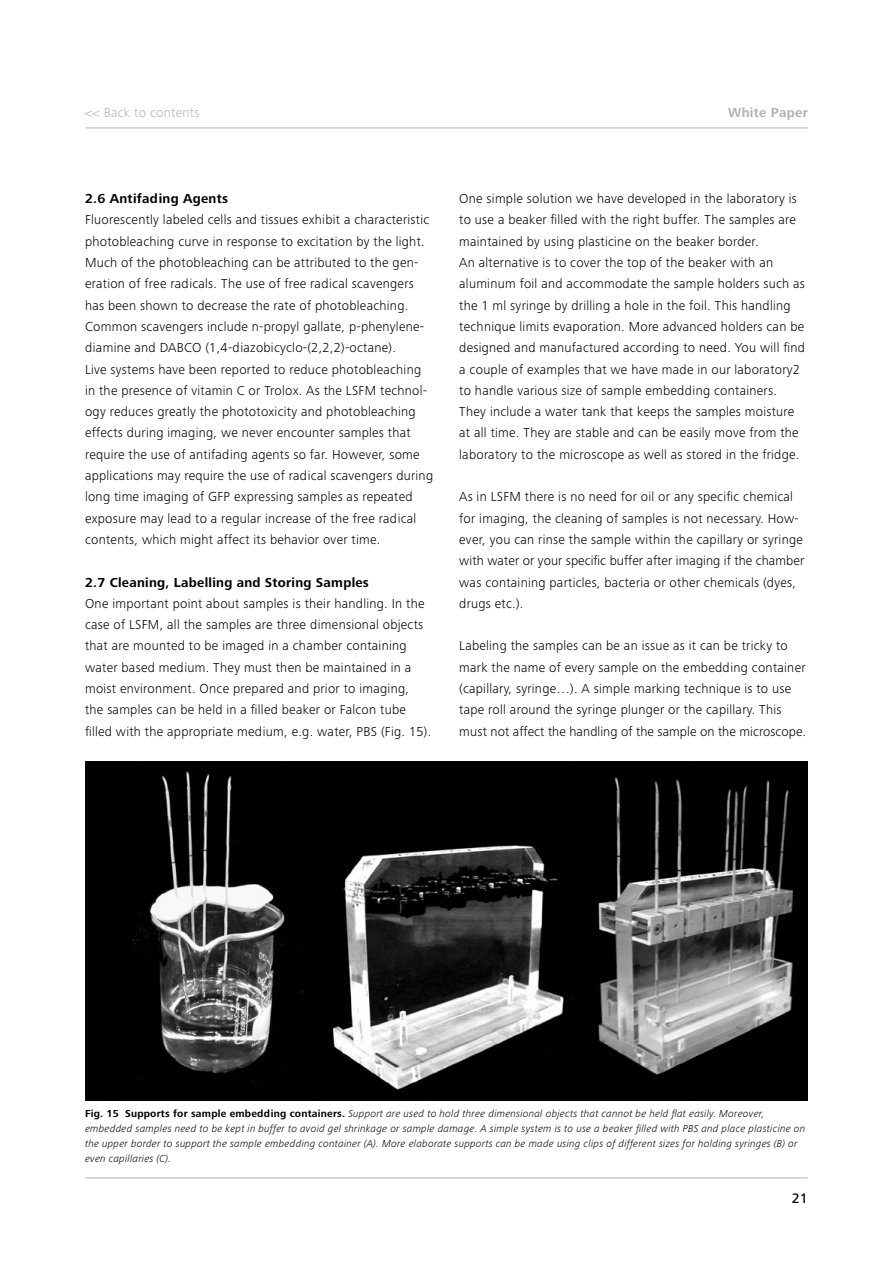
<style>
.page{position:relative;width:893px;height:1263px;background:#fff}
.page>*{position:absolute;margin:0;border:0;box-sizing:border-box;transform-origin:0 0}
.t1{font:500 14.25px "Zeiss Frutiger Next Pro";color:#000}
.copy_9_lt{font:300 13.5px/21.3px "Zeiss Frutiger Next Pro";letter-spacing:.02em;color:#000}
.copy_9_bd{font:700 13.5px "Zeiss Frutiger Next Pro";letter-spacing:.02em;color:#000}
.t2{font:300 13.5px "Zeiss Frutiger Next Pro";letter-spacing:.02em;color:#b1b3b4}
.t3{font:700 13.5px "Zeiss Frutiger Next Pro";letter-spacing:.02em;color:#b1b3b4}
.caption_7_lt_it{font:italic 300 10.5px/15px "Zeiss Frutiger Next Pro";letter-spacing:.02em;color:#000}
.s1{font-weight:700;font-style:normal}
</style>
<div class="page">
<hr style="left:85px;top:128px;width:723px;height:1px;background:#b1b3b4">
<hr style="left:85px;top:1177px;width:723px;height:1px;background:#b1b3b4">
<img style="left:86px;top:761px;width:721px;height:340px">
<p class="t2" style="left:85px;top:105px;width:116px">&lt;&lt; Back to contents</p>
<p class="t3" style="left:728px;top:105px;width:81px">White Paper</p>
<p class="copy_9_bd" style="left:85px;top:191px;width:145px">2.6 Antifading Agents</p>
<p class="copy_9_lt" style="left:85px;top:209px;width:350px">Fluorescently labeled cells and tissues exhibit a characteristic photobleaching curve in response to excitation by the light.<br>Much of the photobleaching can be attributed to the gen&shy;eration of free radicals. The use of free radical scavengers has been shown to decrease the rate of photobleaching.<br>Common scavengers include n-propyl gallate, p-phenylene&shy;diamine and DABCO (1,4-diazobicyclo-(2,2,2)-octane).<br>Live systems have been reported to reduce photobleaching in the presence of vitamin C or Trolox. As the LSFM technol&shy;ogy reduces greatly the phototoxicity and photobleaching effects during imaging, we never encounter samples that require the use of antifading agents so far. However, some applications may require the use of radical scavengers during long time imaging of GFP expressing samples as repeated exposure may lead to a regular increase of the free radical contents, which might affect its behavior over time.</p>
<p class="copy_9_bd" style="left:85px;top:574px;width:285px">2.7 Cleaning, Labelling and Storing Samples</p>
<p class="copy_9_lt" style="left:85px;top:593px;width:348px">One important point about samples is their handling. In the case of LSFM, all the samples are three dimensional objects that are mounted to be imaged in a chamber containing water based medium. They must then be maintained in a moist environment. Once prepared and prior to imaging,<br>the samples can be held in a filled beaker or Falcon tube filled with the appropriate medium, e.g. water, PBS (Fig. 15).</p>
<p class="copy_9_lt" style="left:459px;top:188px;width:347px">One simple solution we have developed in the laboratory is to use a beaker filled with the right buffer. The samples are maintained by using plasticine on the beaker border.<br>An alternative is to cover the top of the beaker with an aluminum foil and accommodate the sample holders such as the 1 ml syringe by drilling a hole in the foil. This handling technique limits evaporation. More advanced holders can be designed and manufactured according to need. You will find a couple of examples that we have made in our laboratory2 to handle various size of sample embedding containers.<br>They include a water tank that keeps the samples moisture at all time. They are stable and can be easily move from the laboratory to the microscope as well as stored in the fridge.</p>
<p class="copy_9_lt" style="left:459px;top:486px;width:346px">As in LSFM there is no need for oil or any specific chemical for imaging, the cleaning of samples is not necessary. How&shy;ever, you can rinse the sample within the capillary or syringe with water or your specific buffer after imaging if the chamber was containing particles, bacteria or other chemicals (dyes, drugs etc.).</p>
<p class="copy_9_lt" style="left:459px;top:635px;width:348px">Labeling the samples can be an issue as it can be tricky to mark the name of every sample on the embedding container (capillary, syringe…). A simple marking technique is to use tape roll around the syringe plunger or the capillary. This must not affect the handling of the sample on the microscope.</p>
<p class="caption_7_lt_it" style="left:85px;top:1106px;width:681px"><span class="s1">Fig. 15 Supports for sample embedding containers.</span> Support are used to hold three dimensional objects that cannot be held flat easily. Moreover,</p>
<p class="caption_7_lt_it" style="left:85px;top:1121px;width:722px">embedded samples need to be kept in buffer to avoid gel shrinkage or sample damage. A simple system is to use a beaker filled with PBS and place plasticine on the upper border to support the sample embedding container (A). More elaborate supports can be made using clips of different sizes for holding syringes (B) or even capillaries (C).</p>
<p class="t1" style="left:792px;top:1190px;width:18px">21</p>
</div>
